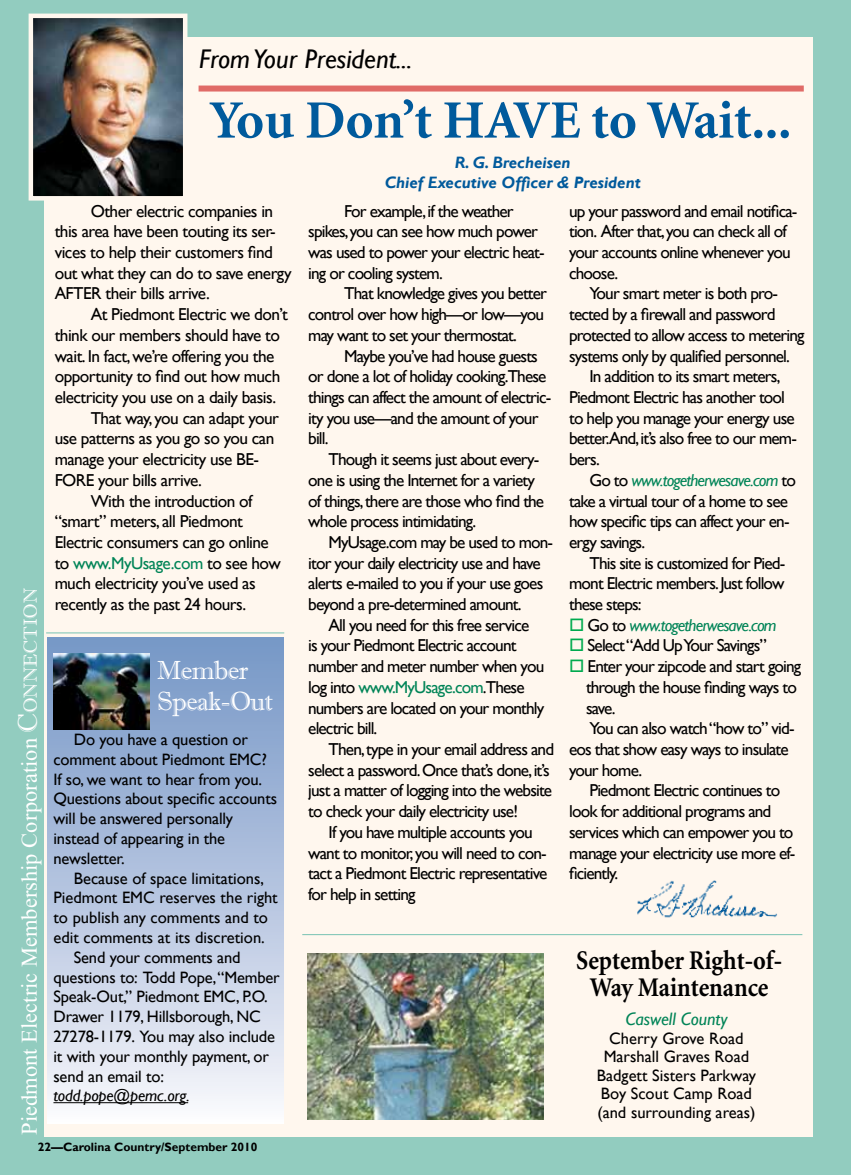
<style>
.page{position:relative;width:851px;height:1175px;background:#fff}
.page>*{position:absolute;margin:0;border:0;box-sizing:border-box;transform-origin:0 0}
.t1{font:700 54px "Minion";color:#005a9c}
.t2{font:700 27px/27px "Minion";color:#000;text-align:center;scale:.9 1}
.t3{font:italic 27px "Gill Sans";color:#000}
.t4{font:26.25px/31.5px "Imprint MT Shadow";letter-spacing:-.03em;color:#fff}
.t5{font:22.5px "Times New Roman";color:#fff}
.t6{font:italic 18px "Gill Sans";color:#008457}
.t7{font:17.25px/20.7px "Gill Sans";letter-spacing:-.05em;color:#000}
.t8{font:17.25px/20.7px "Gill Sans";letter-spacing:-.03em;color:#000}
.t9{font:italic 17.25px "Gill Sans";letter-spacing:-.05em;color:#008457}
.t10{font:17.25px "Gill Sans";letter-spacing:-.03em;color:#008457}
.t11{font:16.5px/19.8px "Gill Sans";letter-spacing:-.01em;color:#000;text-align:center}
.t12{font:italic 700 16.5px/19.8px "Gill Sans";color:#005a9c;text-align:center}
.t13{font:italic 16.5px "Gill Sans";letter-spacing:-.01em;color:#000}
.t14{font:700 12px "Gill Sans";color:#000}
.s1{color:#000}
.s2{font-family:"Imprint MT Shadow";font-size:27px}
.s3{font-family:"Imprint MT Shadow";font-size:18.9px}
.s4{color:#008457}
.s5{font-style:normal;color:#000}
.s6{color:#00aa4f}
</style>
<div class="page">
<div style="left:0;top:0;width:850px;height:1174px;background:#92ccbf"></div>
<div style="left:44px;top:38px;width:769px;height:1099px;background:#fff7ee"></div>
<img style="left:34px;top:19px;width:148px;height:176px">
<div style="left:29px;top:14px;width:158px;height:186px;border:4px solid #fff7ee"></div>
<div style="left:198px;top:86px;width:605px;height:6px;background:#e06b67"></div>
<div style="left:48px;top:637px;width:235px;height:486px;background:linear-gradient(to bottom,#7293c4,#f6f5fa)"></div>
<img style="left:637px;top:880px;width:140px;height:38px">
<img style="left:54px;top:653px;width:95px;height:76px">
<hr style="left:46px;top:632px;width:238px;height:1px;background:#77c2b2">
<img style="left:308px;top:953px;width:235px;height:166px">
<hr style="left:302px;top:934px;width:500px;height:1px;background:#77c2b2">
<hr style="left:53px;top:1102px;width:135px;height:1px;background:#000">
<h2 class="t3" style="left:199px;top:43px;width:214px">From Your President...</h2>
<h1 class="t1" style="left:209px;top:93px;width:583px">You Don’t Have to Wait...</h1>
<p class="t8" style="left:55px;top:201px;width:238px;text-indent:36px">Other electric companies in this area have been touting its ser&shy;vices to help their customers find out what they can do to save energy<br>AFTER their bills arrive.</p>
<p class="t8" style="left:91px;top:304px;width:198px">At Piedmont Electric we don’t</p>
<p class="t8" style="left:55px;top:325px;width:227px">think our members should have to</p>
<p class="t8" style="left:55px;top:346px;width:221px">wait. In fact, we’re offering you the</p>
<p class="t8" style="left:55px;top:366px;width:227px">opportunity to find out how much</p>
<p class="t8" style="left:55px;top:387px;width:223px">electricity you use on a daily basis.</p>
<p class="t8" style="left:91px;top:408px;width:190px">That way, you can adapt your</p>
<p class="t8" style="left:55px;top:428px;width:221px">use patterns as you go so you can</p>
<p class="t8" style="left:55px;top:449px;width:206px">manage your electricity use BE-</p>
<p class="t8" style="left:55px;top:470px;width:149px">FORE your bills arrive.</p>
<p class="t8" style="left:91px;top:490px;width:163px">With the introduction of</p>
<p class="t8" style="left:55px;top:511px;width:190px">“smart” meters, all Piedmont</p>
<p class="t8" style="left:55px;top:532px;width:216px">Electric consumers can go online</p>
<p class="t10" style="left:55px;top:553px;width:228px"><span class="s1">to</span> www.MyUsage.com <span class="s1">to see how</span></p>
<p class="t8" style="left:55px;top:573px;width:202px">much electricity you’ve used as</p>
<p class="t8" style="left:55px;top:594px;width:193px">recently as the past 24 hours.</p>
<h3 class="t5" style="left:17px;top:1134px;width:548px;rotate:-90deg">Piedmont Electric Membership Corporation <span class="s2">C</span><span class="s3">onnection</span></h3>
<p class="t14" style="left:38px;top:1139px;width:221px">22—Carolina Country/September 2010</p>
<h3 class="t4" style="left:157px;top:654px;width:117px">Member<br>Speak-Out</h3>
<p class="t11" style="left:53px;top:729px;width:225px;text-align:left;text-indent:20px">Do you have a question or comment about Piedmont EMC?<br>If so, we want to hear from you.<br>Questions about specific accounts will be answered personally instead of appearing in the newsletter.</p>
<p class="t11" style="left:74px;top:868px;width:192px">Because of space limitations,</p>
<p class="t11" style="left:53px;top:888px;width:226px">Piedmont EMC reserves the right</p>
<p class="t11" style="left:53px;top:908px;width:216px">to publish any comments and to</p>
<p class="t11" style="left:53px;top:927px;width:213px">edit comments at its discretion.</p>
<p class="t11" style="left:74px;top:947px;width:168px">Send your comments and</p>
<p class="t11" style="left:53px;top:967px;width:228px">questions to: Todd Pope,“Member</p>
<p class="t11" style="left:53px;top:987px;width:216px">Speak-Out,” Piedmont EMC, P.O.</p>
<p class="t11" style="left:53px;top:1007px;width:209px">Drawer 1179, Hillsborough, NC</p>
<p class="t11" style="left:53px;top:1026px;width:223px">27278-1179. You may also include</p>
<p class="t11" style="left:53px;top:1046px;width:217px">it with your monthly payment, or</p>
<p class="t11" style="left:53px;top:1066px;width:112px">send an email to:</p>
<p class="t13" style="left:53px;top:1086px;width:138px">todd.pope@pemc.org.</p>
<p class="t12" style="left:384px;top:153px;width:258px">R. G. Brecheisen<br>Chief Executive Officer &amp; President</p>
<p class="t7" style="left:308px;top:201px;width:238px;text-indent:36px">For example, if the weather spikes, you can see how much power was used to power your electric heat&shy;ing or cooling system.</p>
<p class="t7" style="left:308px;top:283px;width:240px;text-indent:36px">That knowledge gives you better control over how high—or low—you may want to set your thermostat.</p>
<p class="t7" style="left:308px;top:346px;width:244px;text-indent:36px">Maybe you’ve had house guests or done a lot of holiday cooking.These things can affect the amount of electric&shy;ity you use—and the amount of your bill.</p>
<p class="t7" style="left:308px;top:449px;width:237px;text-indent:20px">Though it seems just about every&shy;one is using the Internet for a variety of things, there are those who find the whole process intimidating.</p>
<p class="t7" style="left:308px;top:532px;width:246px;text-indent:20px">MyUsage.com may be used to mon&shy;itor your daily electricity use and have alerts e-mailed to you if your use goes beyond a pre-determined amount.</p>
<p class="t7" style="left:308px;top:615px;width:237px;text-indent:20px">All you need for this free service<br>is your Piedmont Electric account number and meter number when you log into <span class="s4">www.MyUsage.com</span>.These numbers are located on your monthly electric bill.</p>
<p class="t7" style="left:308px;top:739px;width:247px;text-indent:20px">Then, type in your email address and select a password. Once that’s done, it’s just a matter of logging into the website to check your daily electricity use!</p>
<p class="t7" style="left:308px;top:822px;width:240px;text-indent:20px">If you have multiple accounts you want to monitor, you will need to con&shy;tact a Piedmont Electric representative for help in setting</p>
<p class="t7" style="left:569px;top:201px;width:230px">up your password and email notifica&shy;tion. After that, you can check all of your accounts online whenever you choose.</p>
<p class="t7" style="left:589px;top:283px;width:190px">Your smart meter is both pro-</p>
<p class="t7" style="left:569px;top:304px;width:208px">tected by a firewall and password</p>
<p class="t7" style="left:569px;top:325px;width:237px">protected to allow access to metering</p>
<p class="t7" style="left:569px;top:346px;width:222px">systems only by qualified personnel.</p>
<p class="t7" style="left:589px;top:366px;width:192px">In addition to its smart meters,</p>
<p class="t7" style="left:569px;top:387px;width:217px">Piedmont Electric has another tool</p>
<p class="t7" style="left:569px;top:408px;width:227px">to help you manage your energy use</p>
<p class="t7" style="left:569px;top:428px;width:229px">better.And, it’s also free to our mem-</p>
<p class="t7" style="left:569px;top:449px;width:32px">bers.</p>
<p class="t9" style="left:589px;top:470px;width:208px"><span class="s5">Go to</span> www.togetherwesave.com <span class="s5">to</span></p>
<p class="t7" style="left:569px;top:490px;width:220px">take a virtual tour of a home to see</p>
<p class="t7" style="left:569px;top:511px;width:222px">how specific tips can affect your en-</p>
<p class="t7" style="left:569px;top:532px;width:77px">ergy savings.</p>
<p class="t7" style="left:589px;top:553px;width:197px">This site is customized for Pied-</p>
<p class="t7" style="left:569px;top:573px;width:217px">mont Electric members. Just follow</p>
<p class="t7" style="left:569px;top:594px;width:74px">these steps:</p>
<p class="t9" style="left:569px;top:615px;width:209px"><span class="s6">□</span> <span class="s5">Go to</span> www.togetherwesave.com</p>
<p class="t7" style="left:569px;top:635px;width:199px"><span class="s6">□</span> Select “Add Up Your Savings”</p>
<p class="t7" style="left:569px;top:656px;width:233px"><span class="s6">□</span> Enter your zipcode and start going</p>
<p class="t7" style="left:586px;top:677px;width:212px">through the house finding ways to</p>
<p class="t7" style="left:586px;top:697px;width:31px">save.</p>
<p class="t7" style="left:589px;top:718px;width:207px">You can also watch “how to” vid-</p>
<p class="t7" style="left:569px;top:739px;width:221px">eos that show easy ways to insulate</p>
<p class="t7" style="left:569px;top:760px;width:75px">your home.</p>
<p class="t7" style="left:589px;top:780px;width:192px">Piedmont Electric continues to</p>
<p class="t7" style="left:569px;top:801px;width:204px">look for additional programs and</p>
<p class="t7" style="left:569px;top:822px;width:226px">services which can empower you to</p>
<p class="t7" style="left:569px;top:842px;width:228px">manage your electricity use more ef-</p>
<p class="t7" style="left:569px;top:863px;width:51px">ficiently.</p>
<h2 class="t2" style="left:576px;top:947px;width:230px">September Right-of-<br>Way Maintenance</h2>
<p class="t6" style="left:625px;top:1008px;width:103px">Caswell County</p>
<p class="t11" style="left:597px;top:1029px;width:161px;line-height:18.5px">Cherry Grove Road<br>Marshall Graves Road<br>Badgett Sisters Parkway<br>Boy Scout Camp Road (and surrounding areas)</p>
</div>
